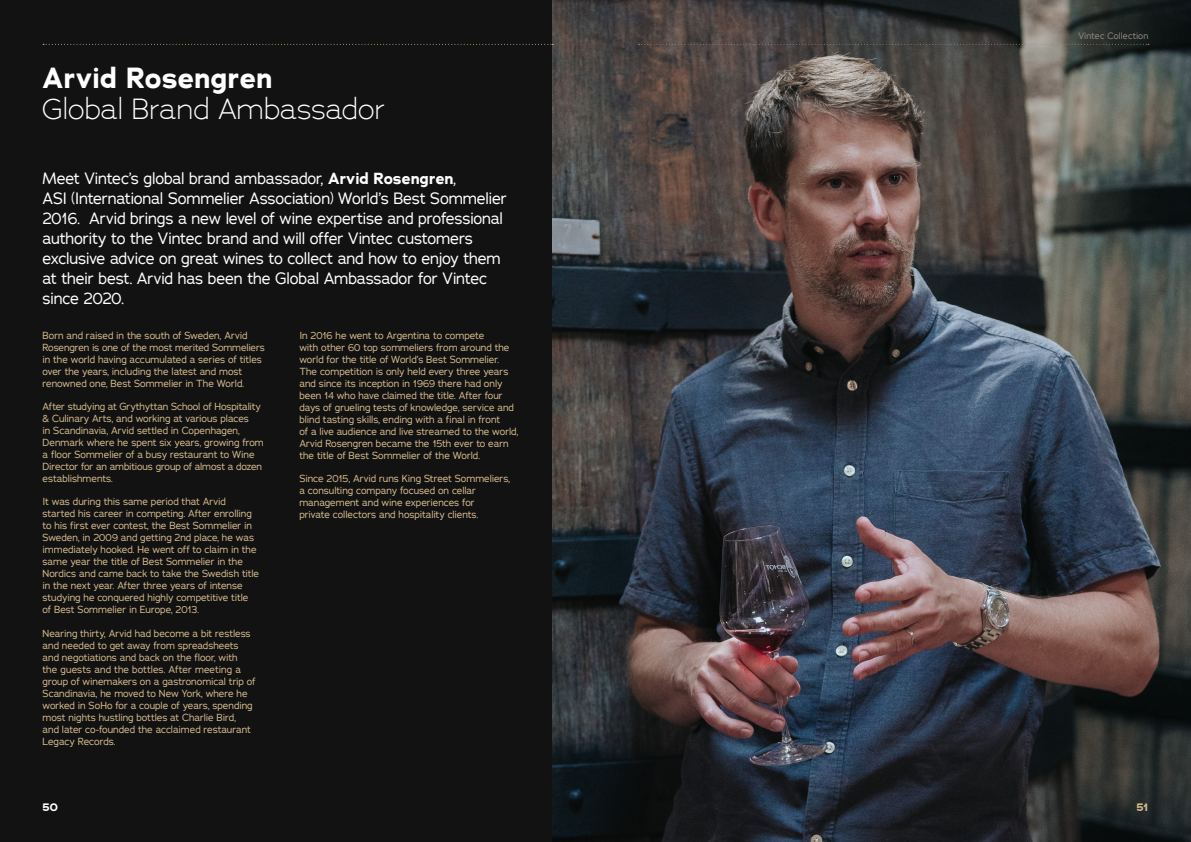
<style>
.page{position:relative;width:1191px;height:842px;background:#fff}
.page>*{position:absolute;margin:0;border:0;box-sizing:border-box;transform-origin:0 0}
.t1{font:300 29px "Adrianna";letter-spacing:-.005em;color:#fff}
.t2{font:700 29px "Adrianna";letter-spacing:-.01em;color:#fff}
.t3{font:16px/20px "Adrianna";letter-spacing:-.02em;color:#fff}
.t4{font:700 11px "Adrianna";color:#fff}
.t5{font:700 11px "Adrianna";color:#d4ba8c}
.t6{font:10px/12px "Adrianna";letter-spacing:-.01em;color:#d4ba8c}
.t7{font:9px "Adrianna";letter-spacing:.005em;color:#958a82}
.s1{font-weight:700}
</style>
<div class="page">
<div style="left:0;top:0;width:595px;height:842px;background:#121212"></div>
<img style="left:553px;top:0;width:638px;height:842px">
<svg style="left:638px;top:44px;width:511px;height:1px"></svg>
<svg style="left:43px;top:44px;width:510px;height:1px"></svg>
<h1 class="t2" style="left:43px;top:58px;width:231px">Arvid Rosengren</h1>
<h1 class="t1" style="left:43px;top:90px;width:344px">Global Brand Ambassador</h1>
<p class="t3" style="left:43px;top:168px;width:466px">Meet Vintec’s global brand ambassador, <span class="s1">Arvid Rosengren</span>,<br>ASI (International Sommelier Association) World’s Best Sommelier 2016. Arvid brings a new level of wine expertise and professional authority to the Vintec brand and will offer Vintec customers exclusive advice on great wines to collect and how to enjoy them at their best. Arvid has been the Global Ambassador for Vintec since 2020.</p>
<p class="t6" style="left:299px;top:329px;width:220px">In 2016 he went to Argentina to compete<br>with other 60 top sommeliers from around the world for the title of World’s Best Sommelier.<br>The competition is only held every three years and since its inception in 1969 there had only been 14 who have claimed the title. After four days of grueling tests of knowledge, service and blind tasting skills, ending with a final in front<br>of a live audience and live streamed to the world, Arvid Rosengren became the 15th ever to earn the title of Best Sommelier of the World.</p>
<p class="t6" style="left:299px;top:472px;width:212px">Since 2015, Arvid runs King Street Sommeliers, a consulting company focused on cellar management and wine experiences for<br>private collectors and hospitality clients.</p>
<p class="t6" style="left:43px;top:329px;width:224px">Born and raised in the south of Sweden, Arvid Rosengren is one of the most merited Sommeliers in the world having accumulated a series of titles over the years, including the latest and most renowned one, Best Sommelier in The World.</p>
<p class="t6" style="left:43px;top:400px;width:223px">After studying at Grythyttan School of Hospitality &amp; Culinary Arts, and working at various places<br>in Scandinavia, Arvid settled in Copenhagen, Denmark where he spent six years, growing from a floor Sommelier of a busy restaurant to Wine Director for an ambitious group of almost a dozen establishments.</p>
<p class="t6" style="left:43px;top:496px;width:218px">It was during this same period that Arvid started his career in competing. After enrolling to his first ever contest, the Best Sommelier in Sweden, in 2009 and getting 2nd place, he was immediately hooked. He went off to claim in the same year the title of Best Sommelier in the Nordics and came back to take the Swedish title in the next year. After three years of intense studying he conquered highly competitive title of Best Sommelier in Europe, 2013.</p>
<p class="t6" style="left:43px;top:627px;width:215px">Nearing thirty, Arvid had become a bit restless and needed to get away from spreadsheets and negotiations and back on the floor, with<br>the guests and the bottles. After meeting a group of winemakers on a gastronomical trip of Scandinavia, he moved to New York, where he worked in SoHo for a couple of years, spending most nights hustling bottles at Charlie Bird,<br>and later co-founded the acclaimed restaurant Legacy Records.</p>
<p class="t4" style="left:43px;top:800px;width:17px">50</p>
<p class="t7" style="left:1078px;top:30px;width:72px">Vintec Collection</p>
<p class="t5" style="left:1136px;top:800px;width:13px">51</p>
</div>
